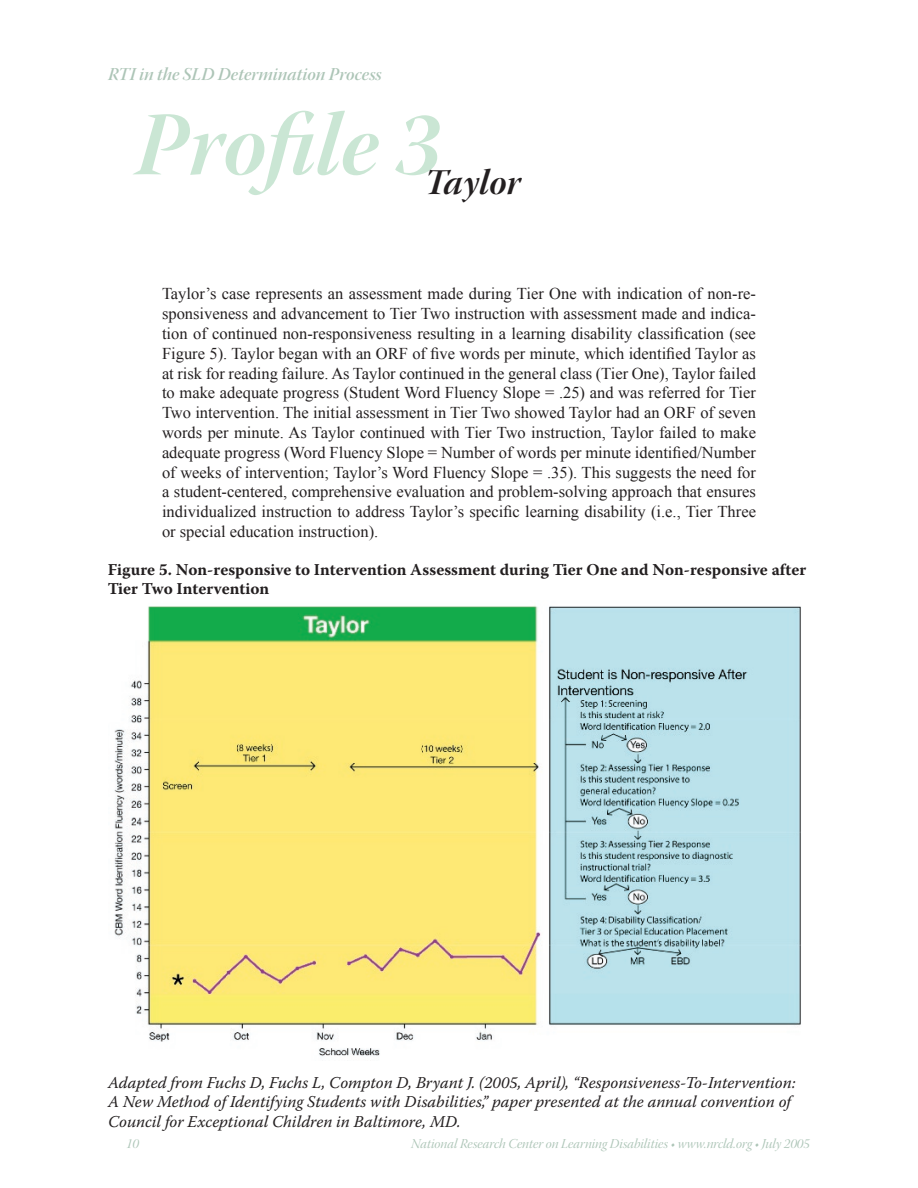
<style>
.page{position:relative;width:918px;height:1188px;background:#fff}
.page>*{position:absolute;margin:0;border:0;box-sizing:border-box;transform-origin:0 0}
.t1{font:90px "Warnock Pro Bold It Disp";letter-spacing:.005em;color:#cae6d4}
.t2{font:36px "Warnock Pro Bold It Disp";color:#231f20}
.t3{font:18px "Warnock Pro Semibold It Disp";color:#adc5b7}
.t4{font:16.5px/19.8px "Times New Roman";color:#231f20;text-align:justify}
.t5{font:italic 16.5px/19.8px "Warnock Pro";color:#231f20}
.t6{font:700 16.5px/19.8px "Warnock Pro";color:#231f20}
.t7{font:13.5px "Warnock Pro It Disp";color:#adc5b7}
</style>
<div class="page">
<img style="left:114px;top:605px;width:687px;height:452px">
<p class="t3" style="left:108px;top:63px;width:275px">RTI in the SLD Determination Process</p>
<h2 class="t1" style="left:135px;top:90px;width:308px">Profile 3</h2>
<h2 class="t2" style="left:425px;top:161px;width:97px">Taylor</h2>
<p class="t4" style="left:162px;top:284px;width:596px">Taylor’s case represents an assessment made during Tier One with indication of non-re&shy;sponsiveness and advancement to Tier Two instruction with assessment made and indica&shy;tion of continued non-responsiveness resulting in a learning disability classification (see Figure 5). Taylor began with an ORF of five words per minute, which identified Taylor as at risk for reading failure. As Taylor continued in the general class (Tier One), Taylor failed to make adequate progress (Student Word Fluency Slope = .25) and was referred for Tier Two intervention. The initial assessment in Tier Two showed Taylor had an ORF of seven words per minute. As Taylor continued with Tier Two instruction, Taylor failed to make adequate progress (Word Fluency Slope = Number of words per minute identified/Number of weeks of intervention; Taylor’s Word Fluency Slope = .35). This suggests the need for a student-centered, comprehensive evaluation and problem-solving approach that ensures individualized instruction to address Taylor’s specific learning disability (i.e., Tier Three or special education instruction).</p>
<p class="t6" style="left:108px;top:559px;width:700px">Figure 5. Non-responsive to Intervention Assessment during Tier One and Non-responsive after<br>Tier Two Intervention</p>
<p class="t5" style="left:108px;top:1072px;width:689px">Adapted from Fuchs D, Fuchs L, Compton D, Bryant J. (2005, April), “Responsiveness-To-Intervention:<br>A New Method of Identifying Students with Disabilities,” paper presented at the annual convention of<br>Council for Exceptional Children in Baltimore, MD.</p>
<p class="t7" style="left:126px;top:1137px;width:15px">10</p>
<p class="t7" style="left:411px;top:1137px;width:400px">National Research Center on Learning Disabilities • www.nrcld.org • July 2005</p>
</div>
